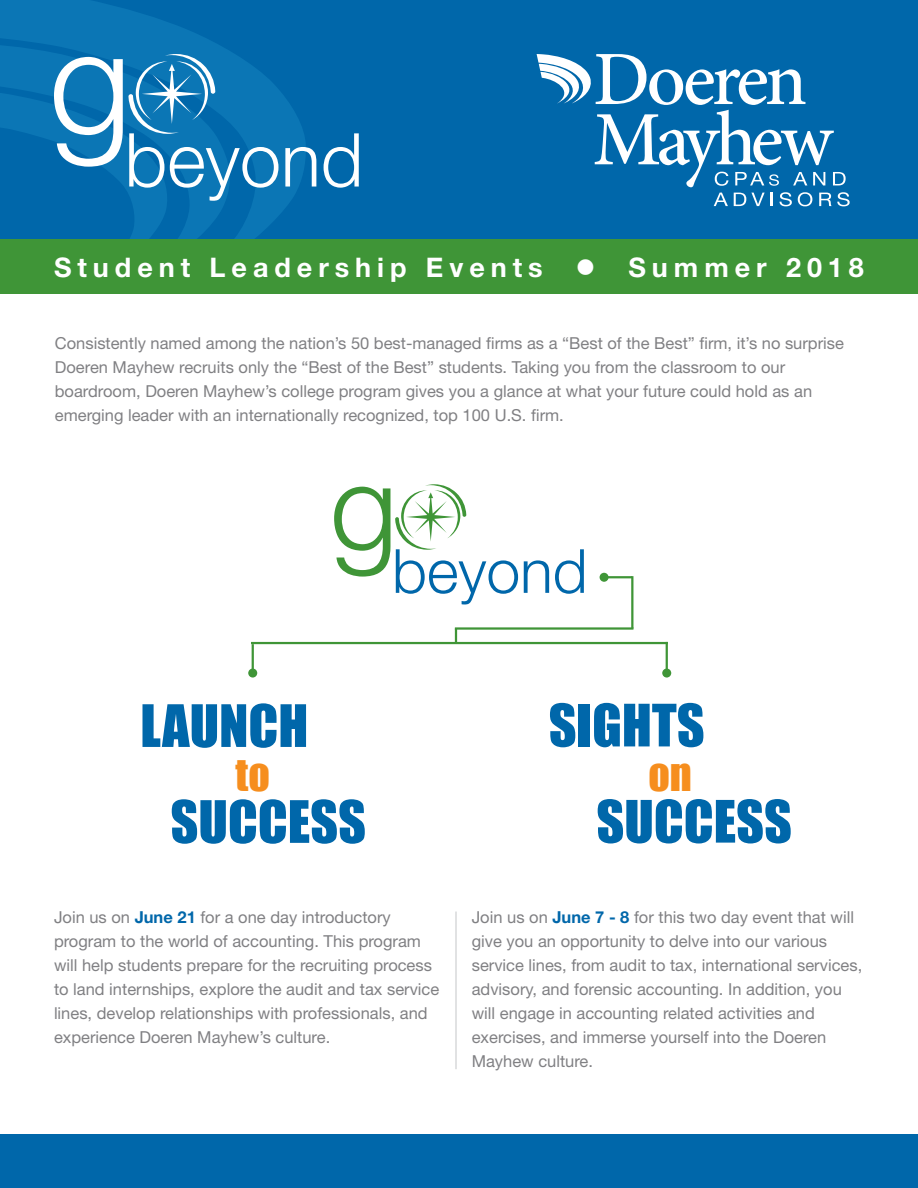
<style>
.page{position:relative;width:918px;height:1188px;background:#fff}
.page>*{position:absolute;margin:0;border:0;box-sizing:border-box;transform-origin:0 0}
.t1{font:54px "Impact";color:#0067aa}
.t2{font:42px "Impact";color:#f68e1e}
.t3{font:700 27px "Helvetica Neue LT Pro";letter-spacing:.22em;color:#fff}
.t4{font:16.5px/24px "Helvetica Neue LT Pro";color:#808083}
.s1{font-weight:700;color:#0067aa}
</style>
<div class="page">
<div style="left:0;top:0;width:918px;height:248px;background:#0067aa"></div>
<svg style="left:537px;top:54px;width:313px;height:152px"></svg>
<svg style="left:0;top:0;width:212px;height:42px;fill:#0b76b5"></svg>
<svg style="left:0;top:42px;width:234px;height:12px;fill:#0b76b5"></svg>
<svg style="left:0;top:54px;width:359px;height:185px"></svg>
<hr style="left:455px;top:912px;width:2px;height:157px;background:#d8d9db">
<svg style="left:334px;top:484px;width:250px;height:120px"></svg>
<hr style="left:251px;top:642px;width:417px;height:2px;background:#3f9537">
<hr style="left:252px;top:644px;width:2px;height:29px;background:#3f9537">
<div style="left:248px;top:669px;width:9px;height:9px;background:#3f9537;border-radius:50%"></div>
<hr style="left:666px;top:642px;width:2px;height:31px;background:#3f9537">
<div style="left:662px;top:669px;width:9px;height:9px;background:#3f9537;border-radius:50%"></div>
<hr style="left:604px;top:576px;width:28px;height:2px;background:#3f9537">
<div style="left:600px;top:573px;width:9px;height:9px;background:#3f9537;border-radius:50%"></div>
<hr style="left:631px;top:576px;width:2px;height:53px;background:#3f9537">
<hr style="left:455px;top:627px;width:178px;height:3px;background:#3f9537">
<svg style="left:455px;top:630px;width:2px;height:12px"></svg>
<div style="left:0;top:239px;width:918px;height:54px;background:#3f9537"></div>
<div style="left:0;top:1134px;width:918px;height:54px;background:#0067aa"></div>
<p class="t3" style="left:54px;top:250px;width:811px">Student Leadership Events ● Summer 2018</p>
<p class="t4" style="left:55px;top:331px;width:791px">Consistently named among the nation’s 50 best-managed firms as a “Best of the Best” firm, it’s no surprise Doeren Mayhew recruits only the “Best of the Best” students. Taking you from the classroom to our boardroom, Doeren Mayhew’s college program gives you a glance at what your future could hold as an emerging leader with an internationally recognized, top 100 U.S. firm.</p>
<p class="t1" style="left:140px;top:684px;width:170px">LAUNCH</p>
<p class="t2" style="left:236px;top:742px;width:36px">to</p>
<p class="t1" style="left:170px;top:780px;width:197px">SUCCESS</p>
<p class="t4" style="left:54px;top:905px;width:387px">Join us on <span class="s1">June 21</span> for a one day introductory program to the world of accounting. This program will help students prepare for the recruiting process to land internships, explore the audit and tax service lines, develop relationships with professionals, and experience Doeren Mayhew’s culture.</p>
<p class="t1" style="left:549px;top:683px;width:158px">SIGHTS</p>
<p class="t2" style="left:648px;top:742px;width:45px">on</p>
<p class="t1" style="left:596px;top:780px;width:197px">SUCCESS</p>
<p class="t4" style="left:472px;top:905px;width:392px">Join us on <span class="s1">June 7 - 8</span> for this two day event that will give you an opportunity to delve into our various service lines, from audit to tax, international services, advisory, and forensic accounting. In addition, you will engage in accounting related activities and exercises, and immerse yourself into the Doeren Mayhew culture.</p>
</div>
